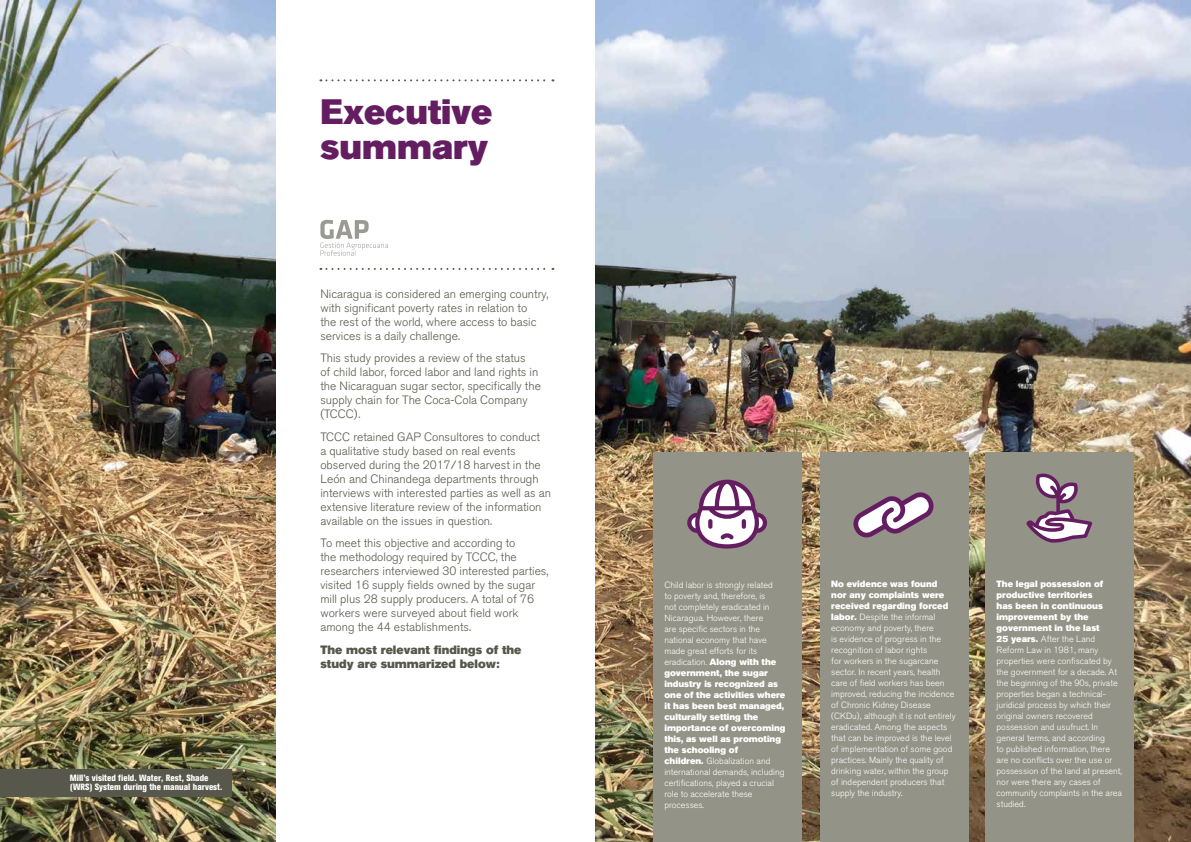
<style>
.page{position:relative;width:1191px;height:842px;background:#fff}
.page>*{position:absolute;margin:0;border:0;box-sizing:border-box;transform-origin:0 0}
.t1{font:35px/35px "Akzidenz Grotesk BQ Super";color:#641d61}
.t2{font:300 12px/14px "Akzidenz Grotesk BQ";color:#58574b}
.t3{font:12px/14px "Akzidenz Grotesk BQ Super";color:#58574b}
.t4{font:300 9px/11px "Akzidenz Grotesk BQ";color:#fff}
.t5{font:9px/11px "Akzidenz Grotesk BQ Super";color:#fff}
.t6{font:800 condensed 9px/9px "Akzidenz Grotesk BQ";color:#fff}
.s1{font-family:"Akzidenz Grotesk BQ Super";font-weight:400}
</style>
<div class="page">
<img style="left:595px;top:0;width:596px;height:842px">
<img style="left:0;top:0;width:275px;height:842px">
<div style="left:820px;top:452px;width:148px;height:390px;background:#949387"></div>
<div style="left:985px;top:452px;width:148px;height:390px;background:#949387"></div>
<div style="left:653px;top:452px;width:148px;height:390px;background:#949387"></div>
<svg style="left:687px;top:480px;width:80px;height:69px"></svg>
<svg style="left:708px;top:519px;width:4px;height:10px"></svg>
<div style="left:741px;top:519px;width:5px;height:10px;background:#641d61;border-radius:2px"></div>
<svg style="left:1026px;top:474px;width:66px;height:69px"></svg>
<svg style="left:853px;top:492px;width:81px;height:45px"></svg>
<svg style="left:320px;top:268px;width:233px;height:2px"></svg>
<svg style="left:320px;top:79px;width:233px;height:2px"></svg>
<svg style="left:320px;top:220px;width:68px;height:36px"></svg>
<div style="left:0;top:769px;width:231px;height:28px;background:#58574b"></div>
<p class="t6" style="left:70px;top:774px;width:154px">Mill’s visited field. Water, Rest, Shade (WRS) System during the manual harvest.</p>
<h1 class="t1" style="left:320px;top:94px;width:173px">Executive summary</h1>
<h2 class="t2" style="left:320px;top:287px;width:229px">Nicaragua is considered an emerging country, with significant poverty rates in relation to<br>the rest of the world, where access to basic services is a daily challenge.</h2>
<h2 class="t2" style="left:320px;top:351px;width:222px">This study provides a review of the status<br>of child labor, forced labor and land rights in the Nicaraguan sugar sector, specifically the supply chain for The Coca-Cola Company (TCCC).</h2>
<p class="t2" style="left:320px;top:430px;width:232px">TCCC retained GAP Consultores to conduct<br>a qualitative study based on real events observed during the 2017/18 harvest in the León and Chinandega departments through interviews with interested parties as well as an extensive literature review of the information available on the issues in question.</p>
<p class="t2" style="left:320px;top:536px;width:229px">To meet this objective and according to<br>the methodology required by TCCC, the researchers interviewed 30 interested parties, visited 16 supply fields owned by the sugar mill plus 28 supply producers. A total of 76 workers were surveyed about field work among the 44 establishments.</p>
<h2 class="t3" style="left:320px;top:643px;width:203px">The most relevant findings of the study are summarized below:</h2>
<p class="t4" style="left:664px;top:579px;width:113px">Child labor is strongly related to poverty and, therefore, is not completely eradicated in<br>Nicaragua. However, there are specific sectors in the national economy that have made great efforts for its eradication. <span class="s1">Along with the</span></p>
<p class="t5" style="left:664px;top:667px;width:123px">government, the sugar industry is recognized as one of the activities where it has been best managed, culturally setting the importance of overcoming this, as well as promoting the schooling of</p>
<p class="t4" style="left:664px;top:755px;width:122px"><span class="s1">children.</span> Globalization and international demands, including certifications, played a crucial role to accelerate these processes.</p>
<p class="t5" style="left:831px;top:579px;width:119px">No evidence was found nor any complaints were received regarding forced</p>
<p class="t4" style="left:831px;top:612px;width:126px"><span class="s1">labor.</span> Despite the informal economy and poverty, there<br>is evidence of progress in the recognition of labor rights<br>for workers in the sugarcane sector. In recent years, health care of field workers has been improved, reducing the incidence of Chronic Kidney Disease (CKDu), although it is not entirely eradicated. Among the aspects that can be improved is the level of implementation of some good practices. Mainly the quality of drinking water, within the group of independent producers that supply the industry.</p>
<p class="t5" style="left:996px;top:579px;width:108px">The legal possession of productive territories has been in continuous improvement by the government in the last</p>
<p class="t4" style="left:996px;top:634px;width:127px"><span class="s1">25 years.</span> After the Land<br>Reform Law in 1981, many properties were confiscated by the government for a decade. At the beginning of the 90s, private properties began a technical&shy;juridical process by which their original owners recovered possession and usufruct. In general terms, and according<br>to published information, there are no conflicts over the use or possession of the land at present, nor were there any cases of community complaints in the area studied.</p>
</div>
